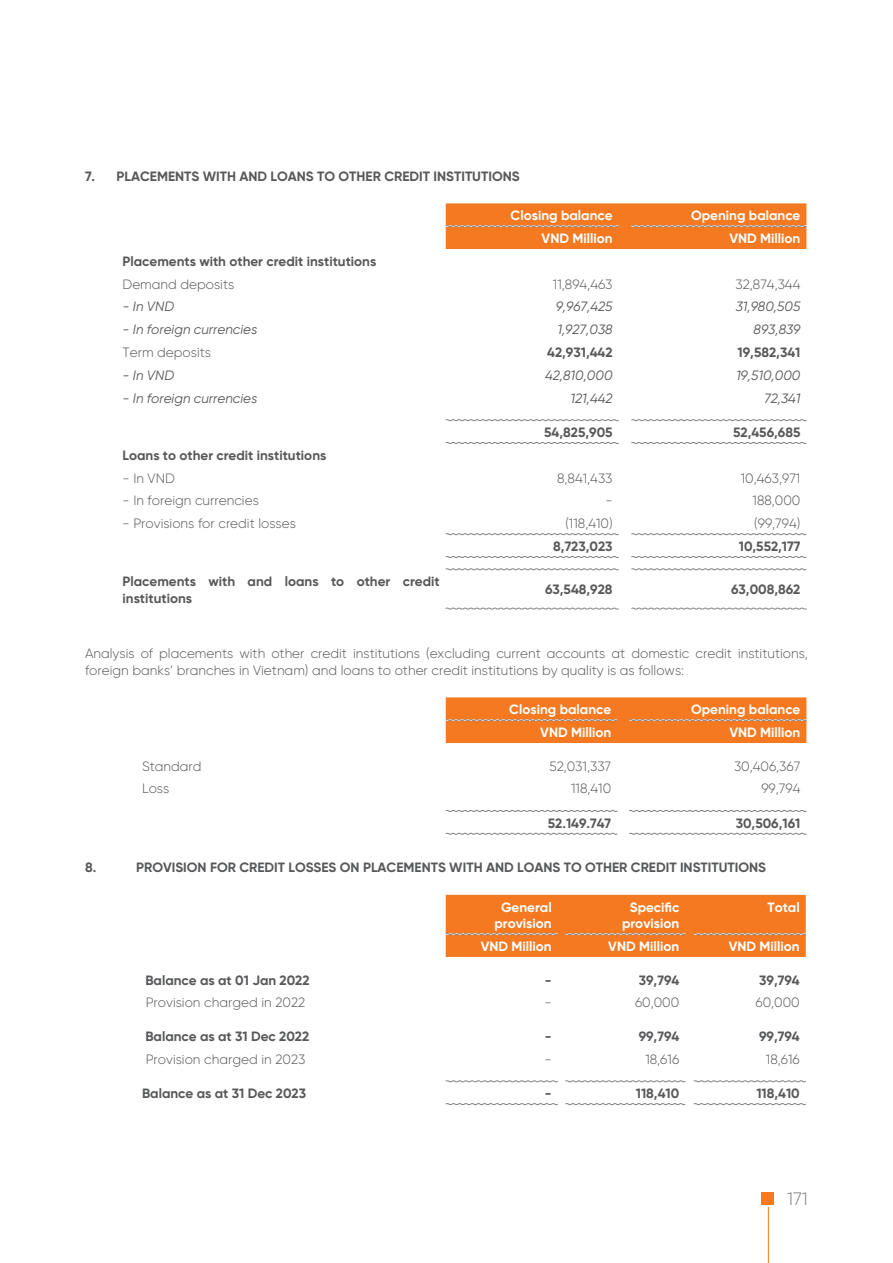
<style>
.page{position:relative;width:893px;height:1263px;background:#fff}
.page>*{position:absolute;margin:0;border:0;box-sizing:border-box;transform-origin:0 0}
.t1{font:300 18px "SVN Gilroy";color:#808285}
.vy_Tieu_de{font:300 13.5px/16.5px "SVN Gilroy";color:#57585a}
.vy_Tieu_de-2{font:700 13.5px/16.5px "SVN Gilroy";color:#57585a}
.vy_Tieu_de-3{font:700 13.5px/16.5px "SVN Gilroy";color:#fff;text-align:center}
.vy_Tieu_de-4{font:italic 13.5px "SVN Gilroy";color:#57585a}
</style>
<div class="page">
<div style="left:761px;top:1192px;width:13px;height:13px;background:#f47921"></div>
<hr style="left:768px;top:1207px;width:1px;height:56px;background:#f47921">
<svg style="left:445px;top:203px;width:362px;height:46px;background:#f17c29"></svg>
<svg style="left:445px;top:419px;width:174px;height:2px"></svg>
<svg style="left:445px;top:442px;width:174px;height:2px"></svg>
<svg style="left:631px;top:419px;width:176px;height:2px"></svg>
<svg style="left:631px;top:442px;width:176px;height:2px"></svg>
<svg style="left:445px;top:533px;width:174px;height:2px"></svg>
<svg style="left:445px;top:556px;width:174px;height:2px"></svg>
<svg style="left:631px;top:533px;width:176px;height:2px"></svg>
<svg style="left:631px;top:556px;width:176px;height:2px"></svg>
<svg style="left:445px;top:568px;width:174px;height:3px"></svg>
<svg style="left:445px;top:607px;width:174px;height:3px"></svg>
<svg style="left:631px;top:568px;width:176px;height:3px"></svg>
<svg style="left:631px;top:607px;width:176px;height:3px"></svg>
<svg style="left:445px;top:697px;width:362px;height:46px;background:#f17c29"></svg>
<svg style="left:445px;top:810px;width:173px;height:2px"></svg>
<svg style="left:445px;top:832px;width:173px;height:3px"></svg>
<svg style="left:629px;top:810px;width:178px;height:2px"></svg>
<svg style="left:629px;top:832px;width:178px;height:3px"></svg>
<div style="left:445px;top:895px;width:361px;height:62px;background:#f47921"></div>
<svg style="left:445px;top:1080px;width:113px;height:2px"></svg>
<svg style="left:445px;top:1103px;width:113px;height:2px"></svg>
<svg style="left:565px;top:1080px;width:121px;height:2px"></svg>
<svg style="left:565px;top:1103px;width:121px;height:2px"></svg>
<svg style="left:693px;top:1080px;width:113px;height:2px"></svg>
<svg style="left:693px;top:1103px;width:113px;height:2px"></svg>
<p class="vy_Tieu_de-2" style="left:85px;top:167px;width:436px">7. PLACEMENTS WITH AND LOANS TO OTHER CREDIT INSTITUTIONS</p>
<p class="vy_Tieu_de-3" style="left:511px;top:206px;width:103px">Closing balance</p>
<p class="vy_Tieu_de-3" style="left:691px;top:206px;width:111px">Opening balance</p>
<p class="vy_Tieu_de-3" style="left:542px;top:229px;width:72px">VND Million</p>
<p class="vy_Tieu_de-3" style="left:729px;top:229px;width:72px">VND Million</p>
<p class="vy_Tieu_de-2" style="left:123px;top:252px;width:255px">Placements with other credit institutions</p>
<p class="vy_Tieu_de" style="left:123px;top:275px;width:113px">Demand deposits</p>
<p class="vy_Tieu_de" style="left:553px;top:275px;width:61px">11,894,463</p>
<p class="vy_Tieu_de" style="left:735px;top:275px;width:66px">32,874,344</p>
<p class="vy_Tieu_de-4" style="left:123px;top:297px;width:53px">- In VND</p>
<p class="vy_Tieu_de-4" style="left:556px;top:297px;width:58px">9,967,425</p>
<p class="vy_Tieu_de-4" style="left:736px;top:297px;width:66px">31,980,505</p>
<p class="vy_Tieu_de-4" style="left:123px;top:320px;width:136px">- In foreign currencies</p>
<p class="vy_Tieu_de-4" style="left:557px;top:320px;width:57px">1,927,038</p>
<p class="vy_Tieu_de-4" style="left:754px;top:320px;width:48px">893,839</p>
<p class="vy_Tieu_de" style="left:123px;top:343px;width:90px">Term deposits</p>
<p class="vy_Tieu_de-2" style="left:547px;top:343px;width:67px">42,931,442</p>
<p class="vy_Tieu_de-2" style="left:738px;top:343px;width:64px">19,582,341</p>
<p class="vy_Tieu_de-4" style="left:123px;top:366px;width:53px">- In VND</p>
<p class="vy_Tieu_de-4" style="left:545px;top:366px;width:69px">42,810,000</p>
<p class="vy_Tieu_de-4" style="left:736px;top:366px;width:66px">19,510,000</p>
<p class="vy_Tieu_de-4" style="left:123px;top:388px;width:136px">- In foreign currencies</p>
<p class="vy_Tieu_de-4" style="left:571px;top:388px;width:43px">121,442</p>
<p class="vy_Tieu_de-4" style="left:764px;top:388px;width:38px">72,341</p>
<p class="vy_Tieu_de-2" style="left:544px;top:423px;width:70px">54,825,905</p>
<p class="vy_Tieu_de-2" style="left:733px;top:423px;width:69px">52,456,685</p>
<p class="vy_Tieu_de-2" style="left:123px;top:446px;width:205px">Loans to other credit institutions</p>
<p class="vy_Tieu_de" style="left:123px;top:469px;width:54px">- In VND</p>
<p class="vy_Tieu_de" style="left:557px;top:469px;width:57px">8,841,433</p>
<p class="vy_Tieu_de" style="left:741px;top:469px;width:61px">10,463,971</p>
<p class="vy_Tieu_de" style="left:123px;top:492px;width:138px">- In foreign currencies</p>
<p class="vy_Tieu_de" style="left:605px;top:492px;width:9px">-</p>
<p class="vy_Tieu_de" style="left:753px;top:492px;width:49px">188,000</p>
<p class="vy_Tieu_de" style="left:123px;top:514px;width:175px">- Provisions for credit losses</p>
<p class="vy_Tieu_de" style="left:565px;top:514px;width:49px">(118,410)</p>
<p class="vy_Tieu_de" style="left:754px;top:514px;width:48px">(99,794)</p>
<p class="vy_Tieu_de-2" style="left:553px;top:537px;width:61px">8,723,023</p>
<p class="vy_Tieu_de-2" style="left:739px;top:537px;width:63px">10,552,177</p>
<p class="vy_Tieu_de-2" style="left:123px;top:572px;width:319px">Placements with and loans to other credit institutions</p>
<p class="vy_Tieu_de-2" style="left:545px;top:581px;width:69px">63,548,928</p>
<p class="vy_Tieu_de-2" style="left:731px;top:581px;width:71px">63,008,862</p>
<p class="vy_Tieu_de" style="left:85px;top:645px;width:724px">Analysis of placements with other credit institutions (excluding current accounts at domestic credit institutions, foreign banks’ branches in Vietnam) and loans to other credit institutions by quality is as follows:</p>
<p class="vy_Tieu_de-3" style="left:509px;top:700px;width:103px">Closing balance</p>
<p class="vy_Tieu_de-3" style="left:691px;top:700px;width:111px">Opening balance</p>
<p class="vy_Tieu_de-3" style="left:540px;top:723px;width:72px">VND Million</p>
<p class="vy_Tieu_de-3" style="left:729px;top:723px;width:72px">VND Million</p>
<p class="vy_Tieu_de" style="left:142px;top:757px;width:61px">Standard</p>
<p class="vy_Tieu_de" style="left:549px;top:757px;width:63px">52,031,337</p>
<p class="vy_Tieu_de" style="left:734px;top:757px;width:68px">30,406,367</p>
<p class="vy_Tieu_de" style="left:142px;top:780px;width:29px">Loss</p>
<p class="vy_Tieu_de" style="left:571px;top:780px;width:42px">118,410</p>
<p class="vy_Tieu_de" style="left:761px;top:780px;width:41px">99,794</p>
<p class="vy_Tieu_de-2" style="left:548px;top:814px;width:65px">52.149.747</p>
<p class="vy_Tieu_de-2" style="left:736px;top:814px;width:66px">30,506,161</p>
<p class="vy_Tieu_de-2" style="left:85px;top:858px;width:13px">8.</p>
<p class="vy_Tieu_de-2" style="left:136px;top:858px;width:632px">PROVISION FOR CREDIT LOSSES ON PLACEMENTS WITH AND LOANS TO OTHER CREDIT INSTITUTIONS</p>
<p class="vy_Tieu_de-3" style="left:494px;top:898px;width:59px">General provision</p>
<p class="vy_Tieu_de-3" style="left:622px;top:898px;width:59px">Specific provision</p>
<p class="vy_Tieu_de-3" style="left:767px;top:898px;width:34px">Total</p>
<p class="vy_Tieu_de-3" style="left:481px;top:937px;width:72px">VND Million</p>
<p class="vy_Tieu_de-3" style="left:608px;top:937px;width:72px">VND Million</p>
<p class="vy_Tieu_de-3" style="left:729px;top:937px;width:72px">VND Million</p>
<p class="vy_Tieu_de-2" style="left:145px;top:971px;width:166px">Balance as at 01 Jan 2022</p>
<p class="vy_Tieu_de-2" style="left:545px;top:971px;width:8px">-</p>
<p class="vy_Tieu_de-2" style="left:639px;top:971px;width:42px">39,794</p>
<p class="vy_Tieu_de-2" style="left:759px;top:971px;width:42px">39,794</p>
<p class="vy_Tieu_de" style="left:146px;top:993px;width:161px">Provision charged in 2022</p>
<p class="vy_Tieu_de" style="left:544px;top:993px;width:9px">-</p>
<p class="vy_Tieu_de" style="left:635px;top:993px;width:46px">60,000</p>
<p class="vy_Tieu_de" style="left:755px;top:993px;width:46px">60,000</p>
<p class="vy_Tieu_de-2" style="left:145px;top:1027px;width:165px">Balance as at 31 Dec 2022</p>
<p class="vy_Tieu_de-2" style="left:545px;top:1027px;width:8px">-</p>
<p class="vy_Tieu_de-2" style="left:639px;top:1027px;width:42px">99,794</p>
<p class="vy_Tieu_de-2" style="left:759px;top:1027px;width:42px">99,794</p>
<p class="vy_Tieu_de" style="left:146px;top:1050px;width:161px">Provision charged in 2023</p>
<p class="vy_Tieu_de" style="left:544px;top:1050px;width:9px">-</p>
<p class="vy_Tieu_de" style="left:645px;top:1050px;width:35px">18,616</p>
<p class="vy_Tieu_de" style="left:766px;top:1050px;width:35px">18,616</p>
<p class="vy_Tieu_de-2" style="left:142px;top:1084px;width:166px">Balance as at 31 Dec 2023</p>
<p class="vy_Tieu_de-2" style="left:545px;top:1084px;width:8px">-</p>
<p class="vy_Tieu_de-2" style="left:636px;top:1084px;width:45px">118,410</p>
<p class="vy_Tieu_de-2" style="left:756px;top:1084px;width:45px">118,410</p>
<h1 class="t1" style="left:787px;top:1186px;width:22px">171</h1>
</div>
